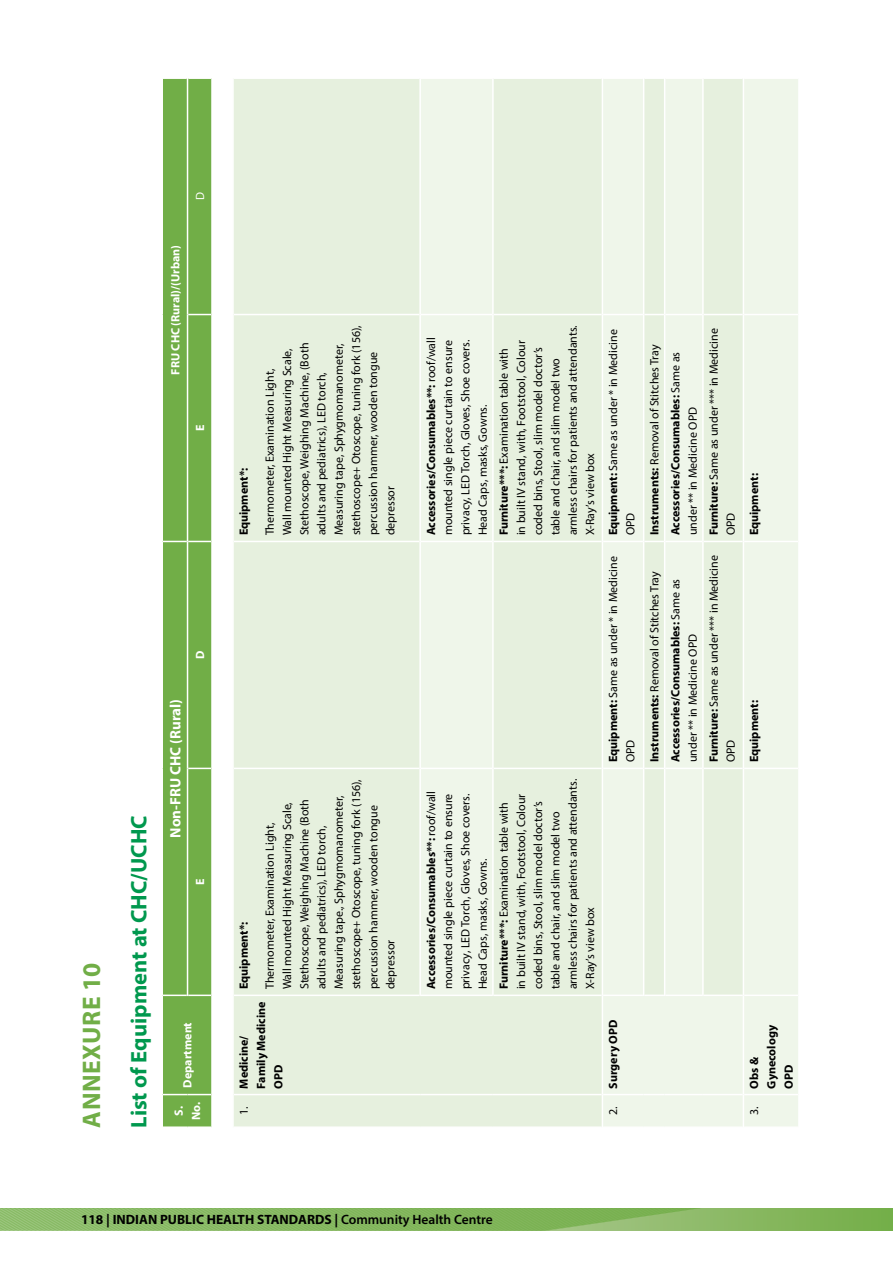
<style>
.page{position:relative;width:893px;height:1263px;background:#fff}
.page>*{position:absolute;margin:0;border:0;box-sizing:border-box;transform-origin:0 0}
.t1{font:700 25.5px "Myriad Pro";color:#71ae47}
.t2{font:700 22.5px "Myriad Pro";color:#00984e}
.t3{font:700 15px "Myriad Pro";color:#fff}
.t4{font:700 13.5px "Myriad Pro";color:#000}
.t5{font:12px/17.2px "Myriad Pro";color:#000}
.t6{font:700 12px/17.2px "Myriad Pro";color:#000}
.t7{font:700 12px/17.2px "Myriad Pro";color:#fff;text-align:center}
.t8{font:12px "Myriad Pro";color:#fff}
.s1{font-weight:400}
.s2{font-weight:700}
.s3{font-weight:600}
</style>
<div class="page">
<svg style="left:703px;top:1208px;width:189px;height:23px;background:#81b458"></svg>
<svg style="left:0;top:1208px;width:703px;height:23px;background:#87b963"></svg>
<div style="left:163px;top:79px;width:48px;height:1047px;background:#71ae47"></div>
<div style="left:234px;top:79px;width:186px;height:1047px;background:#e6f0de"></div>
<svg style="left:420px;top:79px;width:378px;height:1047px;background:#eaf3e4"></svg>
<hr style="left:234px;top:1094px;width:186px;height:1px;background:#fff">
<hr style="left:420px;top:1094px;width:73px;height:1px;background:#fff">
<hr style="left:493px;top:1094px;width:109px;height:1px;background:#fff">
<hr style="left:234px;top:994px;width:185px;height:2px;background:#fff">
<hr style="left:234px;top:768px;width:185px;height:1px;background:#fff">
<hr style="left:234px;top:541px;width:185px;height:1px;background:#fff">
<hr style="left:234px;top:314px;width:185px;height:1px;background:#fff">
<hr style="left:419px;top:768px;width:2px;height:228px;background:#fff">
<hr style="left:421px;top:994px;width:71px;height:2px;background:#fff">
<hr style="left:419px;top:541px;width:2px;height:227px;background:#fff">
<hr style="left:421px;top:768px;width:71px;height:1px;background:#fff">
<hr style="left:419px;top:314px;width:2px;height:227px;background:#fff">
<hr style="left:421px;top:541px;width:71px;height:1px;background:#fff">
<hr style="left:419px;top:77px;width:2px;height:237px;background:#fff">
<hr style="left:421px;top:314px;width:71px;height:1px;background:#fff">
<hr style="left:492px;top:768px;width:2px;height:228px;background:#fff">
<hr style="left:494px;top:994px;width:108px;height:2px;background:#fff">
<hr style="left:492px;top:541px;width:2px;height:227px;background:#fff">
<hr style="left:494px;top:768px;width:108px;height:1px;background:#fff">
<hr style="left:492px;top:314px;width:2px;height:227px;background:#fff">
<hr style="left:494px;top:541px;width:108px;height:1px;background:#fff">
<hr style="left:492px;top:77px;width:2px;height:237px;background:#fff">
<hr style="left:494px;top:314px;width:108px;height:1px;background:#fff">
<hr style="left:602px;top:1094px;width:1px;height:34px;background:#fff">
<hr style="left:602px;top:995px;width:1px;height:99px;background:#fff">
<hr style="left:603px;top:1094px;width:41px;height:1px;background:#fff">
<svg style="left:644px;top:1094px;width:21px;height:1px"></svg>
<hr style="left:665px;top:1094px;width:38px;height:1px;background:#fff">
<hr style="left:703px;top:1094px;width:40px;height:1px;background:#fff">
<hr style="left:602px;top:768px;width:1px;height:227px;background:#fff">
<hr style="left:603px;top:994px;width:40px;height:2px;background:#fff">
<hr style="left:602px;top:541px;width:1px;height:227px;background:#fff">
<hr style="left:603px;top:768px;width:40px;height:1px;background:#fff">
<hr style="left:602px;top:314px;width:1px;height:227px;background:#fff">
<hr style="left:603px;top:541px;width:40px;height:1px;background:#fff">
<hr style="left:602px;top:77px;width:1px;height:237px;background:#fff">
<hr style="left:603px;top:314px;width:40px;height:1px;background:#fff">
<hr style="left:643px;top:768px;width:1px;height:228px;background:#fff">
<hr style="left:644px;top:994px;width:20px;height:2px;background:#fff">
<hr style="left:643px;top:541px;width:1px;height:227px;background:#fff">
<svg style="left:644px;top:768px;width:20px;height:1px"></svg>
<hr style="left:643px;top:314px;width:1px;height:227px;background:#fff">
<svg style="left:644px;top:541px;width:20px;height:1px"></svg>
<hr style="left:643px;top:77px;width:1px;height:237px;background:#fff">
<svg style="left:644px;top:314px;width:20px;height:1px"></svg>
<hr style="left:664px;top:768px;width:1px;height:228px;background:#fff">
<hr style="left:665px;top:994px;width:37px;height:2px;background:#fff">
<hr style="left:664px;top:541px;width:1px;height:227px;background:#fff">
<hr style="left:665px;top:768px;width:37px;height:1px;background:#fff">
<hr style="left:664px;top:314px;width:1px;height:227px;background:#fff">
<hr style="left:665px;top:541px;width:37px;height:1px;background:#fff">
<hr style="left:664px;top:77px;width:1px;height:237px;background:#fff">
<hr style="left:665px;top:314px;width:37px;height:1px;background:#fff">
<hr style="left:702px;top:768px;width:2px;height:228px;background:#fff">
<hr style="left:704px;top:994px;width:39px;height:2px;background:#fff">
<hr style="left:702px;top:541px;width:2px;height:227px;background:#fff">
<hr style="left:704px;top:768px;width:39px;height:1px;background:#fff">
<hr style="left:702px;top:314px;width:2px;height:227px;background:#fff">
<hr style="left:704px;top:541px;width:39px;height:1px;background:#fff">
<hr style="left:702px;top:77px;width:2px;height:237px;background:#fff">
<hr style="left:704px;top:314px;width:39px;height:1px;background:#fff">
<hr style="left:743px;top:1094px;width:1px;height:34px;background:#fff">
<hr style="left:743px;top:995px;width:1px;height:99px;background:#fff">
<hr style="left:744px;top:1094px;width:54px;height:1px;background:#fff">
<hr style="left:743px;top:768px;width:1px;height:227px;background:#fff">
<hr style="left:744px;top:994px;width:54px;height:2px;background:#fff">
<hr style="left:743px;top:541px;width:1px;height:227px;background:#fff">
<hr style="left:744px;top:768px;width:54px;height:1px;background:#fff">
<hr style="left:743px;top:314px;width:1px;height:227px;background:#fff">
<hr style="left:744px;top:541px;width:54px;height:1px;background:#fff">
<hr style="left:743px;top:77px;width:1px;height:237px;background:#fff">
<hr style="left:744px;top:314px;width:54px;height:1px;background:#fff">
<svg style="left:163px;top:1094px;width:48px;height:1px"></svg>
<hr style="left:163px;top:994px;width:24px;height:2px;background:#fff">
<hr style="left:187px;top:768px;width:1px;height:228px;background:#fff">
<hr style="left:188px;top:994px;width:23px;height:2px;background:#fff">
<hr style="left:187px;top:541px;width:1px;height:227px;background:#fff">
<svg style="left:188px;top:768px;width:23px;height:1px"></svg>
<hr style="left:187px;top:314px;width:1px;height:227px;background:#fff">
<svg style="left:163px;top:541px;width:48px;height:1px"></svg>
<hr style="left:187px;top:77px;width:1px;height:237px;background:#fff">
<svg style="left:188px;top:314px;width:23px;height:1px"></svg>
<p class="t8" style="left:193px;top:200px;width:9px;rotate:-90deg">D</p>
<p class="t7" style="left:166px;top:375px;width:131px;rotate:-90deg">FRU CHC (Rural)/(Urban)</p>
<p class="t7" style="left:191px;top:431px;width:8px;rotate:-90deg">E</p>
<h1 class="t1" style="left:75px;top:1128px;width:166px;rotate:-90deg">Annexure 10</h1>
<h2 class="t2" style="left:124px;top:1128px;width:314px;rotate:-90deg">List of Equipment at CHC/UCHC</h2>
<p class="t7" style="left:191px;top:659px;width:10px;rotate:-90deg">D</p>
<p class="t3" style="left:166px;top:838px;width:140px;rotate:-90deg">Non-FRU CHC (Rural)</p>
<p class="t7" style="left:191px;top:885px;width:8px;rotate:-90deg">E</p>
<p class="t7" style="left:179px;top:1087px;width:67px;rotate:-90deg">Department</p>
<p class="t7" style="left:170px;top:1120px;width:19px;rotate:-90deg">S.<br>No.</p>
<p class="t6" style="left:235px;top:535px;width:69px;rotate:-90deg">Equipment*:</p>
<p class="t5" style="left:261px;top:535px;width:212px;rotate:-90deg">Thermometer, Examination Light,<br>Wall mounted Hight Measuring Scale, Stethoscope, Weighing Machine, (Both adults and pediatrics), LED torch, Measuring tape, Sphygmomanometer, stethoscope+ Otoscope, tuning fork (156), percussion hammer, wooden tongue depressor</p>
<p class="t6" style="left:235px;top:989px;width:69px;rotate:-90deg">Equipment*:</p>
<p class="t5" style="left:261px;top:989px;width:212px;rotate:-90deg">Thermometer, Examination Light,<br>Wall mounted Hight Measuring Scale, Stethoscope, Weighing Machine (Both adults and pediatrics), LED torch, Measuring tape., Sphygmomanometer, stethoscope+ Otoscope, tuning fork (156), percussion hammer, wooden tongue depressor</p>
<p class="t6" style="left:235px;top:1088px;width:88px;text-indent:-27px;rotate:-90deg"><span class="s1">1.</span> Medicine/<br>Family Medicine<br>OPD</p>
<p class="t5" style="left:422px;top:535px;width:200px;rotate:-90deg"><span class="s2">Accessories/Consumables**:</span> roof/wall mounted single piece curtain to ensure privacy, LED Torch, Gloves, Shoe covers.<br>Head Caps, masks, Gowns.</p>
<p class="t5" style="left:495px;top:535px;width:212px;rotate:-90deg"><span class="s2">Furniture***:</span> Examination table with<br>in built IV stand, with, Footstool, Colour coded bins, Stool, slim model doctor’s table and chair, and slim model two armless chairs for patients and attendants.<br>X-Ray’s view box</p>
<p class="t5" style="left:422px;top:989px;width:200px;rotate:-90deg"><span class="s2">Accessories/Consumables**:</span> roof/wall mounted single piece curtain to ensure privacy, LED Torch, Gloves, Shoe covers.<br>Head Caps, masks, Gowns.</p>
<p class="t5" style="left:495px;top:989px;width:212px;rotate:-90deg"><span class="s2">Furniture***:</span> Examination table with<br>in built IV stand, with, Footstool, Colour coded bins, Stool, slim model doctor’s table and chair, and slim model two armless chairs for patients and attendants.<br>X-Ray’s view box</p>
<p class="t5" style="left:604px;top:535px;width:208px;rotate:-90deg"><span class="s2">Equipment:</span> Same as under * in Medicine<br>OPD</p>
<p class="t5" style="left:604px;top:762px;width:208px;rotate:-90deg"><span class="s2">Equipment:</span> Same as under * in Medicine<br>OPD</p>
<p class="t6" style="left:604px;top:1115px;width:97px;rotate:-90deg"><span class="s1">2.</span> Surgery OPD</p>
<p class="t5" style="left:646px;top:535px;width:193px;rotate:-90deg"><span class="s2">Instruments:</span> Removal of Stitches Tray</p>
<p class="t5" style="left:667px;top:535px;width:185px;rotate:-90deg"><span class="s2">Accessories/Consumables:</span> Same as under ** in Medicine OPD</p>
<p class="t5" style="left:646px;top:762px;width:193px;rotate:-90deg"><span class="s2">Instruments:</span> Removal of Stitches Tray</p>
<p class="t5" style="left:667px;top:762px;width:185px;rotate:-90deg"><span class="s2">Accessories/Consumables:</span> Same as under ** in Medicine OPD</p>
<p class="t5" style="left:705px;top:535px;width:209px;rotate:-90deg"><span class="s2">Furniture:</span> Same as under *** in Medicine<br>OPD</p>
<p class="t5" style="left:705px;top:762px;width:209px;rotate:-90deg"><span class="s2">Furniture:</span> Same as under *** in Medicine<br>OPD</p>
<p class="t6" style="left:745px;top:535px;width:64px;rotate:-90deg">Equipment:</p>
<p class="t6" style="left:745px;top:762px;width:64px;rotate:-90deg">Equipment:</p>
<p class="t6" style="left:745px;top:1088px;width:65px;text-indent:-27px;rotate:-90deg"><span class="s1">3.</span> Obs &amp;<br>Gynecology<br>OPD</p>
<p class="t4" style="left:81px;top:1211px;width:413px">118 | INDIAN PUBLIC HEALTH STANDARDS | <span class="s3">Community Health Centre</span></p>
</div>
